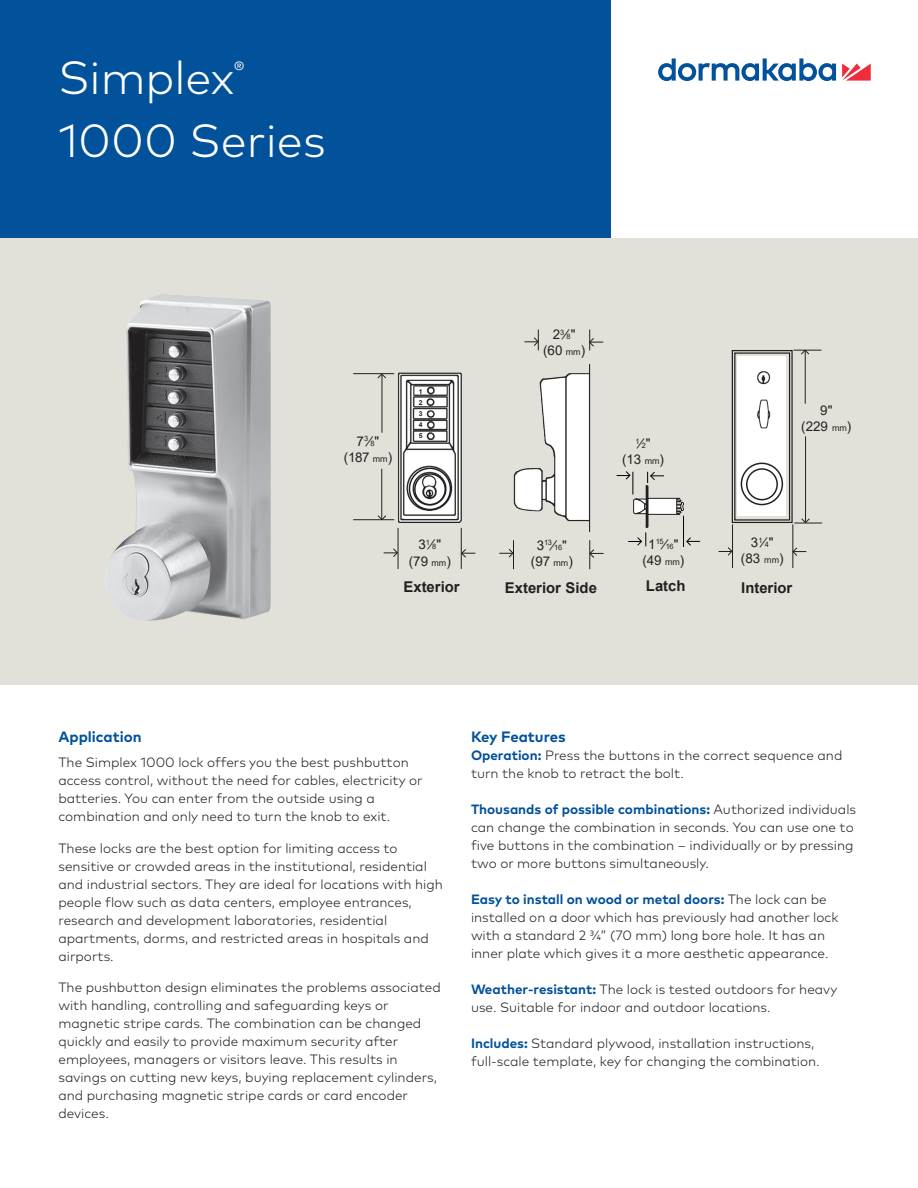
<style>
.page{position:relative;width:918px;height:1188px;background:#fff}
.page>*{position:absolute;margin:0;border:0;box-sizing:border-box;transform-origin:0 0}
.Title_blue_25pt_30pt{font:300 46.5px/63px "Mark Pro";color:#fff}
.Title_14pt_18pt{font:700 15px "Mark Pro";color:#01519b}
.Paragraph_Title_9pt{font:700 15px "Mark Pro";letter-spacing:-.005em;color:#01519b}
.t1{font:700 14.85px "Arial";color:#231f20}
.Body_Text_9pt_12pt_p{font:300 13.5px/18px "Mark Pro";color:#231f20}
.Paragraph_Title_9pt-2{font:300 13.5px/18px "Mark Pro";color:#231f20}
.t2{font:13.35px "Arial";color:#231f20}
.t3{font:7.5px "Arial";letter-spacing:-.05em;color:#231f20}
.t4{font:700 6.75px "Arial";color:#231f20}
.s1{font-size:7.5px}
.s2{font-size:8.85px}
.s3{font-size:13.35px}
.s4{font-weight:700;color:#01519b}
</style>
<div class="page">
<div style="left:0;top:238px;width:918px;height:447px;background:#e2e1d9"></div>
<img style="left:105px;top:294px;width:166px;height:327px">
<img style="left:513px;top:365px;width:78px;height:166px">
<svg style="left:589px;top:540px;width:15px;height:29px"></svg>
<svg style="left:499px;top:540px;width:15px;height:29px"></svg>
<svg style="left:589px;top:330px;width:14px;height:20px"></svg>
<svg style="left:524px;top:330px;width:15px;height:20px"></svg>
<img style="left:392px;top:372px;width:70px;height:157px">
<hr style="left:398px;top:528px;width:1px;height:41px;background:#231f20">
<hr style="left:461px;top:528px;width:1px;height:41px;background:#231f20">
<hr style="left:353px;top:373px;width:41px;height:1px;background:#231f20">
<hr style="left:353px;top:519px;width:41px;height:1px;background:#231f20">
<svg style="left:461px;top:549px;width:14px;height:9px"></svg>
<svg style="left:384px;top:548px;width:14px;height:9px"></svg>
<hr style="left:381px;top:469px;width:1px;height:50px;background:#231f20">
<svg style="left:377px;top:515px;width:10px;height:6px"></svg>
<hr style="left:382px;top:374px;width:1px;height:59px;background:#231f20">
<svg style="left:377px;top:373px;width:10px;height:6px"></svg>
<div style="left:409px;top:468px;width:42px;height:42px;border:1px solid #231f20;border-radius:50%"></div>
<div style="left:414px;top:473px;width:32px;height:32px;border:1px solid #231f20;border-radius:50%"></div>
<hr style="left:732px;top:524px;width:1px;height:44px;background:#231f20">
<hr style="left:793px;top:524px;width:1px;height:44px;background:#231f20">
<svg style="left:792px;top:547px;width:14px;height:9px"></svg>
<svg style="left:719px;top:547px;width:13px;height:9px"></svg>
<svg style="left:731px;top:349px;width:91px;height:175px"></svg>
<div style="left:734px;top:352px;width:56px;height:169px;border:1px solid #231f20"></div>
<svg style="left:617px;top:471px;width:83px;height:75px"></svg>
<svg style="left:842px;top:64px;width:29px;height:17px"></svg>
<svg style="left:658px;top:58px;width:178px;height:23px"></svg>
<div style="left:0;top:0;width:611px;height:238px;background:#01519b"></div>
<p class="Title_blue_25pt_30pt" style="left:58px;top:43px;width:269px">Simplex<sup>®<br></sup>1000 Series</p>
<p class="t2" style="left:357px;top:432px;width:24px">7<sup>3</sup>⁄<span class="s1">8</span>"</p>
<p class="t2" style="left:344px;top:448px;width:50px">(187 <span class="s2">mm</span>)</p>
<p class="t4" style="left:419px;top:387px;width:5px">1</p>
<p class="t4" style="left:419px;top:398px;width:5px">2</p>
<p class="t4" style="left:419px;top:409px;width:5px">3</p>
<p class="t4" style="left:419px;top:420px;width:5px">4</p>
<p class="t4" style="left:419px;top:431px;width:5px">5</p>
<p class="t2" style="left:419px;top:536px;width:24px">3<sup>1</sup>⁄<span class="s1">8</span>"</p>
<p class="t2" style="left:409px;top:552px;width:43px">(79 <span class="s2">mm</span>)</p>
<p class="t1" style="left:404px;top:577px;width:58px">Exterior</p>
<p class="t2" style="left:553px;top:325px;width:24px">2<sup>3</sup>⁄<span class="s1">8</span>"</p>
<p class="t2" style="left:543px;top:341px;width:43px">(60 <span class="s2">mm</span>)</p>
<p class="t3" style="left:635px;top:438px;width:17px">1<span class="s3">⁄</span>2<span class="s3">"</span></p>
<p class="t2" style="left:622px;top:451px;width:43px">(13 <span class="s2">mm</span>)</p>
<p class="t3" style="left:537px;top:540px;width:32px"><span class="s3">3</span>13<span class="s3">⁄</span>16<span class="s3">"</span></p>
<p class="t2" style="left:531px;top:552px;width:43px">(97 <span class="s2">mm</span>)</p>
<p class="t1" style="left:505px;top:577px;width:94px">Exterior Side</p>
<p class="t3" style="left:648px;top:539px;width:32px"><span class="s3">1</span>15<span class="s3">⁄</span>16<span class="s3">"</span></p>
<p class="t2" style="left:642px;top:551px;width:43px">(49 <span class="s2">mm</span>)</p>
<p class="t1" style="left:646px;top:575px;width:41px">Latch</p>
<p class="t2" style="left:820px;top:402px;width:14px">9"</p>
<p class="t2" style="left:801px;top:418px;width:52px">(229 <span class="s2">mm</span>)</p>
<p class="t2" style="left:751px;top:533px;width:24px">3<sup>1</sup>⁄<span class="s1">4</span>"</p>
<p class="t2" style="left:741px;top:550px;width:44px">(83 <span class="s2">mm</span>)</p>
<p class="t1" style="left:741px;top:577px;width:53px">Interior</p>
<p class="Title_14pt_18pt" style="left:58px;top:726px;width:85px">Application</p>
<p class="Body_Text_9pt_12pt_p" style="left:58px;top:752px;width:366px">The Simplex 1000 lock offers you the best pushbutton access control, without the need for cables, electricity or batteries. You can enter from the outside using a combination and only need to turn the knob to exit.</p>
<p class="Body_Text_9pt_12pt_p" style="left:58px;top:838px;width:386px">These locks are the best option for limiting access to sensitive or crowded areas in the institutional, residential and industrial sectors. They are ideal for locations with high people flow such as data centers, employee entrances, research and development laboratories, residential apartments, dorms, and restricted areas in hospitals and airports.</p>
<p class="Body_Text_9pt_12pt_p" style="left:58px;top:977px;width:384px">The pushbutton design eliminates the problems associated with handling, controlling and safeguarding keys or magnetic stripe cards. The combination can be changed quickly and easily to provide maximum security after employees, managers or visitors leave. This results in savings on cutting new keys, buying replacement cylinders, and purchasing magnetic stripe cards or card encoder devices.</p>
<p class="Paragraph_Title_9pt" style="left:471px;top:726px;width:96px">Key Features</p>
<p class="Paragraph_Title_9pt-2" style="left:471px;top:746px;width:373px"><span class="s4">Operation:</span> Press the buttons in the correct sequence and turn the knob to retract the bolt.</p>
<p class="Paragraph_Title_9pt-2" style="left:471px;top:800px;width:387px"><span class="s4">Thousands of possible combinations:</span> Authorized individuals can change the combination in seconds. You can use one to five buttons in the combination – individually or by pressing two or more buttons simultaneously.</p>
<p class="Paragraph_Title_9pt-2" style="left:471px;top:890px;width:369px"><span class="s4">Easy to install on wood or metal doors:</span> The lock can be installed on a door which has previously had another lock with a standard 2 ¾” (70 mm) long bore hole. It has an inner plate which gives it a more aesthetic appearance.</p>
<p class="Paragraph_Title_9pt-2" style="left:471px;top:980px;width:368px"><span class="s4">Weather-resistant:</span> The lock is tested outdoors for heavy use. Suitable for indoor and outdoor locations.</p>
<p class="Paragraph_Title_9pt-2" style="left:471px;top:1034px;width:350px"><span class="s4">Includes:</span> Standard plywood, installation instructions, full-scale template, key for changing the combination.</p>
</div>
